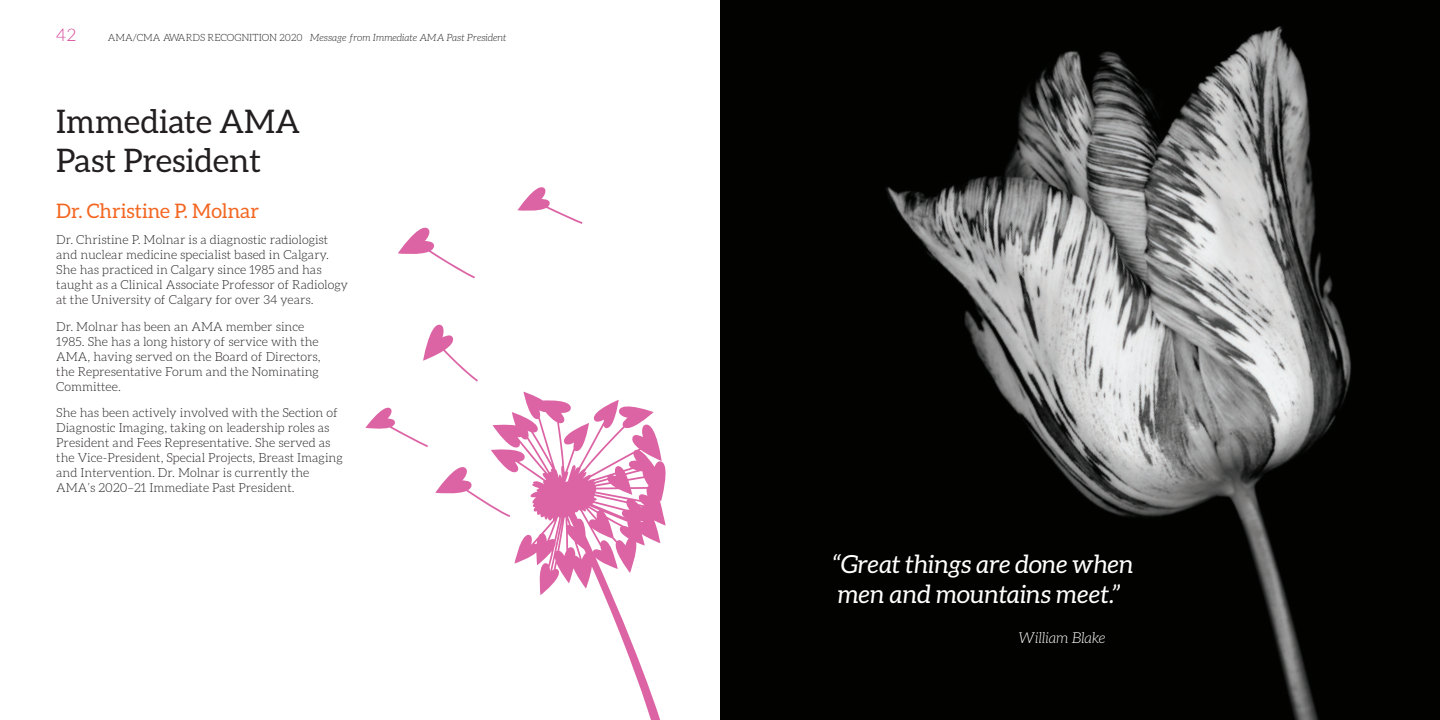
<style>
.page{position:relative;width:1440px;height:720px;background:#fff}
.page>*{position:absolute;margin:0;border:0;box-sizing:border-box;transform-origin:0 0}
.t1{font:32.5px/39px "Aleo";color:#231f20}
.t2{font:italic 25px/30px "Aleo";color:#fff}
.t3{font:20px "Aleo";color:#f36621}
.t4{font:300 17.5px "Lato";color:#d64398}
.t5{font:italic 300 15px "Aleo";color:#fff}
.t6{font:300 12.5px/15px "Aleo";color:#231f20}
.t7{font:italic 300 10px "Aleo";color:#231f20}
.s1{font-style:normal}
</style>
<div class="page">
<img style="left:720px;top:0;width:720px;height:720px">
<svg style="left:398px;top:227px;width:77px;height:51px"></svg>
<svg style="left:435px;top:467px;width:56px;height:40px"></svg>
<svg style="left:517px;top:187px;width:66px;height:37px"></svg>
<svg style="left:423px;top:325px;width:55px;height:57px"></svg>
<svg style="left:491px;top:392px;width:175px;height:328px"></svg>
<svg style="left:365px;top:407px;width:63px;height:40px"></svg>
<h3 class="t4" style="left:56px;top:22px;width:22px">42</h3>
<p class="t7" style="left:108px;top:32px;width:400px"><span class="s1">AMA/CMA AWARDS RECOGNITION 2020</span> Message from Immediate AMA Past President</p>
<h1 class="t1" style="left:56px;top:101px;width:245px">Immediate AMA<br>Past President</h1>
<h3 class="t3" style="left:56px;top:200px;width:204px">Dr. Christine P. Molnar</h3>
<p class="t6" style="left:56px;top:232px;width:293px">Dr. Christine P. Molnar is a diagnostic radiologist and nuclear medicine specialist based in Calgary.<br>She has practiced in Calgary since 1985 and has taught as a Clinical Associate Professor of Radiology at the University of Calgary for over 34 years.</p>
<p class="t6" style="left:56px;top:319px;width:266px">Dr. Molnar has been an AMA member since 1985. She has a long history of service with the AMA, having served on the Board of Directors, the Representative Forum and the Nominating Committee.</p>
<p class="t6" style="left:56px;top:405px;width:288px">She has been actively involved with the Section of Diagnostic Imaging, taking on leadership roles as President and Fees Representative. She served as the Vice-President, Special Projects, Breast Imaging and Intervention. Dr. Molnar is currently the AMA’s 2020–21 Immediate Past President.</p>
<h2 class="t2" style="left:832px;top:549px;width:303px">“Great things are done when men and mountains meet.”</h2>
<p class="t5" style="left:1019px;top:630px;width:88px">William Blake</p>
</div>
